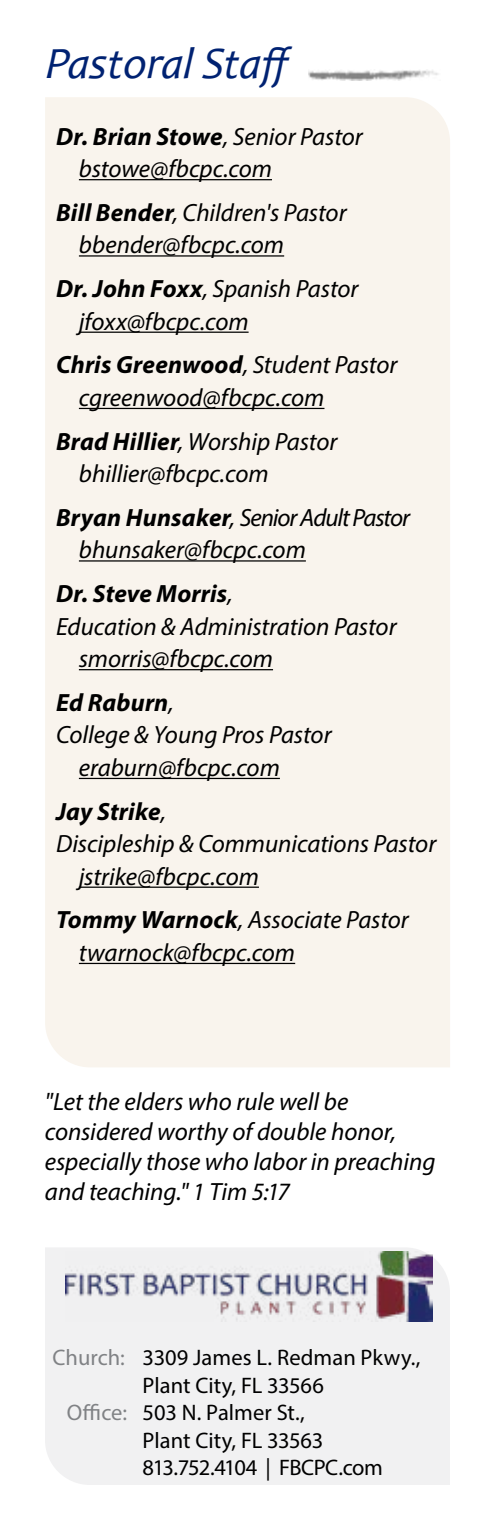
<style>
.page{position:relative;width:495px;height:1530px;background:#fff}
.page>*{position:absolute;margin:0;border:0;box-sizing:border-box;transform-origin:0 0}
.t1{font:italic 45px "Candara";color:#002272}
.t2{font:italic 25px/32.5px "Myriad Pro";color:#000}
.t3{font:italic 25px/32.5px "Myriad Pro";letter-spacing:-.03em;color:#000}
.t4{font:italic 700 25px "Myriad Pro";letter-spacing:.005em;color:#000}
.t5{font:22.5px "Myriad Pro";color:#000}
.t6{font:22.5px "Myriad Pro";letter-spacing:-.035em;color:#000}
.s1{font-weight:700}
.s2{font-weight:400}
.s3{color:#808285}
</style>
<div class="page">
<div style="left:45px;top:1248px;width:405px;height:237px;background:#f1f1f2"></div>
<img style="left:65px;top:1252px;width:367px;height:70px">
<img style="left:309px;top:70px;width:129px;height:11px">
<div style="left:45px;top:97px;width:405px;height:970px;background:#f9f4ed"></div>
<hr style="left:79px;top:179px;width:193px;height:1px;background:#000">
<hr style="left:79px;top:255px;width:205px;height:2px;background:#000">
<hr style="left:79px;top:332px;width:170px;height:1px;background:#000">
<hr style="left:79px;top:408px;width:245px;height:1px;background:#000">
<hr style="left:79px;top:560px;width:227px;height:2px;background:#000">
<hr style="left:79px;top:669px;width:194px;height:1px;background:#000">
<hr style="left:79px;top:778px;width:201px;height:1px;background:#000">
<hr style="left:79px;top:887px;width:180px;height:1px;background:#000">
<hr style="left:79px;top:963px;width:216px;height:1px;background:#000">
<h1 class="t1" style="left:45px;top:35px;width:251px">PastoralStaff</h1>
<p class="t2" style="left:79px;top:120px;width:285px;text-indent:-23px"><span class="s1">Dr. Brian Stowe</span>, Senior Pastor bstowe@fbcpc.com</p>
<p class="t2" style="left:79px;top:196px;width:269px;text-indent:-23px"><span class="s1">Bill Bender</span>, Children's Pastor bbender@fbcpc.com</p>
<p class="t2" style="left:79px;top:272px;width:281px;text-indent:-23px"><span class="s1">Dr. John Foxx</span>, Spanish Pastor jfoxx@fbcpc.com</p>
<p class="t2" style="left:79px;top:348px;width:320px;text-indent:-23px"><span class="s1">Chris Greenwood</span>, Student Pastor cgreenwood@fbcpc.com</p>
<p class="t2" style="left:79px;top:425px;width:260px;text-indent:-23px"><span class="s1">Brad Hillier</span>, Worship Pastor bhillier@fbcpc.com</p>
<p class="t3" style="left:79px;top:501px;width:333px;text-indent:-23px"><span class="s1">Bryan Hunsaker</span>, Senior Adult Pastor bhunsaker@fbcpc.com</p>
<p class="t4" style="left:56px;top:578px;width:178px">Dr. Steve Morris<span class="s2">,</span></p>
<p class="t2" style="left:56px;top:610px;width:342px">Education &amp; Administration Pastor</p>
<p class="t2" style="left:79px;top:642px;width:196px">smorris@fbcpc.com</p>
<p class="t4" style="left:56px;top:686px;width:119px">Ed Raburn<span class="s2">,</span></p>
<p class="t2" style="left:56px;top:718px;width:277px">College &amp; Young Pros Pastor</p>
<p class="t2" style="left:79px;top:751px;width:203px">eraburn@fbcpc.com</p>
<p class="t4" style="left:56px;top:795px;width:111px">Jay Strike<span class="s2">,</span></p>
<p class="t2" style="left:56px;top:827px;width:382px">Discipleship &amp; Communications Pastor</p>
<p class="t2" style="left:79px;top:860px;width:182px">jstrike@fbcpc.com</p>
<p class="t2" style="left:79px;top:903px;width:332px;text-indent:-23px"><span class="s1">Tommy Warnock</span>, Associate Pastor twarnock@fbcpc.com</p>
<p class="t2" style="left:45px;top:1086px;width:392px;line-height:30px">"Let the elders who rule well be considered worthy of double honor, especially those who labor in preaching and teaching." 1 Tim 5:17</p>
<p class="t5" style="left:53px;top:1344px;width:369px"><span class="s3">Church:</span> 3309 James L. Redman Pkwy.,</p>
<p class="t5" style="left:143px;top:1372px;width:183px">Plant City, FL 33566</p>
<p class="t5" style="left:67px;top:1399px;width:239px"><span class="s3">Office:</span> 503 N. Palmer St.,</p>
<p class="t5" style="left:143px;top:1427px;width:182px">Plant City, FL 33563</p>
<p class="t6" style="left:143px;top:1454px;width:242px">813.752.4104 | FBCPC.com</p>
</div>
